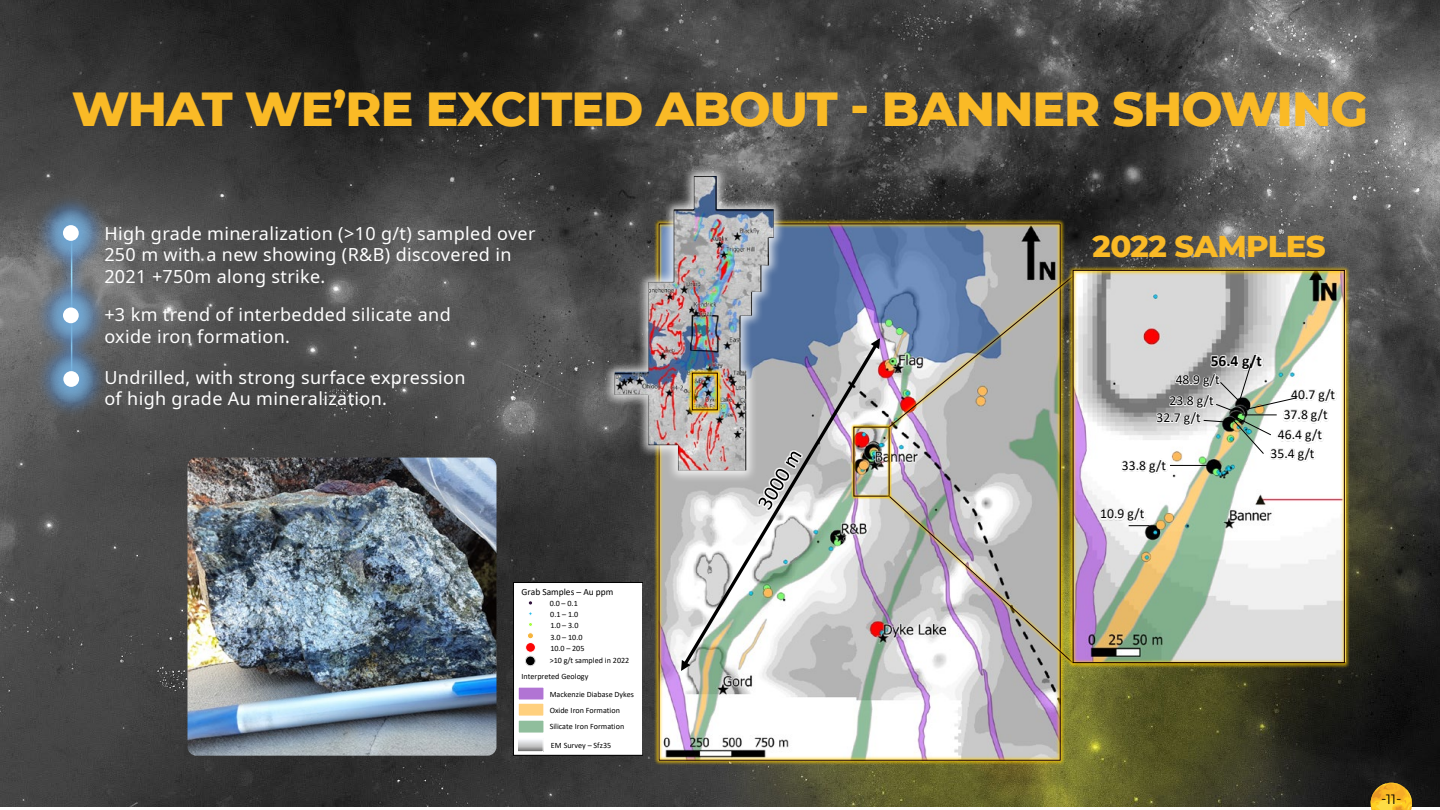
<style>
.page{position:relative;width:1440px;height:810px;background:#fff}
.page>*{position:absolute;margin:0;border:0;box-sizing:border-box;transform-origin:0 0}
.t1{font:800 48.75px "Montserrat";letter-spacing:-.02em;color:#faba26}
.t2{font:800 30.75px "Montserrat";letter-spacing:-.02em;color:#faba26}
.t3{font:18px/21.6px "Noto Sans";letter-spacing:.02em;color:#fff}
.t4{font:700 15.52px "Calibri";color:#000}
.t5{font:13.73px/20.4px "Calibri";letter-spacing:-.005em;color:#000;text-align:center}
.t6{font:13.5px "Montserrat";color:#000}
.t7{font:9.52px "Calibri";color:#000}
.t8{font:8.1px "Calibri";color:#000}
</style>
<div class="page">
<img style="left:0;top:0;width:1440px;height:807px">
<svg style="left:1371px;top:783px;width:41px;height:27px"></svg>
<div style="left:56px;top:219px;width:31px;height:178px;background:#4f81be;opacity:.6"></div>
<hr style="left:71px;top:233px;width:1px;height:150px;background:#99dbf8">
<div style="left:34px;top:194px;width:74px;height:78px;background:#4f81be;opacity:.6"></div>
<svg style="left:48px;top:208px;width:45px;height:49px"></svg>
<div style="left:49px;top:211px;width:44px;height:44px;background:#4f81be;opacity:.6"></div>
<div style="left:63px;top:225px;width:16px;height:16px;background:#fff;border-radius:50%"></div>
<div style="left:34px;top:276px;width:74px;height:79px;background:#4f81be;opacity:.6"></div>
<svg style="left:48px;top:291px;width:45px;height:49px"></svg>
<div style="left:49px;top:293px;width:44px;height:45px;background:#4f81be;opacity:.6"></div>
<div style="left:63px;top:308px;width:16px;height:15px;background:#fff;border-radius:50%"></div>
<div style="left:34px;top:340px;width:74px;height:78px;background:#4f81be;opacity:.6"></div>
<svg style="left:49px;top:355px;width:45px;height:49px"></svg>
<div style="left:49px;top:357px;width:45px;height:44px;background:#4f81be;opacity:.6"></div>
<div style="left:63px;top:371px;width:16px;height:16px;background:#fff;border-radius:50%"></div>
<img style="left:187px;top:458px;width:309px;height:298px">
<svg style="left:513px;top:582px;width:129px;height:174px"></svg>
<svg style="left:519px;top:741px;width:22px;height:9px"></svg>
<div style="left:517px;top:739px;width:26px;height:13px;border:1px solid #fff"></div>
<div style="left:525px;top:656px;width:10px;height:10px;background:#000;border-radius:50%"></div>
<div style="left:525px;top:656px;width:10px;height:10px;border:1px solid #d9d9d9;border-radius:50%"></div>
<div style="left:654px;top:219px;width:412px;height:547px;background:#fc0;opacity:.74"></div>
<div style="left:603px;top:164px;width:183px;height:318px;background:#fff;opacity:.8"></div>
<img style="left:615px;top:176px;width:159px;height:294px">
<svg style="left:687px;top:368px;width:36px;height:47px"></svg>
<div style="left:692px;top:373px;width:26px;height:37px;border:1px solid #190000"></div>
<img style="left:851px;top:424px;width:41px;height:75px">
<div style="left:885px;top:272px;width:192px;height:159px;background:#fc0;opacity:.61"></div>
<img style="left:888px;top:275px;width:180px;height:153px">
<div style="left:885px;top:492px;width:192px;height:175px;background:#fc0;opacity:.61"></div>
<svg style="left:888px;top:495px;width:180px;height:169px"></svg>
<div style="left:1068px;top:265px;width:282px;height:403px;background:#fc0;opacity:.74"></div>
<div style="left:1073px;top:270px;width:272px;height:393px;border:1px solid #190000"></div>
<h1 class="t1" style="left:72px;top:73px;width:1298px">WHAT WE’RE EXCITED ABOUT - BANNER SHOWING</h1>
<p class="t3" style="left:104px;top:223px;width:433px">High grade mineralization (&gt;10 g/t) sampled over<br>250 m with a new showing (R&amp;B) discovered in<br>2021 +750m along strike.</p>
<p class="t3" style="left:104px;top:305px;width:348px">+3 km trend of interbedded silicate and oxide iron formation.</p>
<p class="t3" style="left:104px;top:367px;width:363px">Undrilled, with strong surface expression of high grade Au mineralization.</p>
<p class="t7" style="left:522px;top:585px;width:93px">Grab Samples – Au ppm</p>
<p class="t8" style="left:550px;top:609px;width:30px">0.1 – 1.0</p>
<p class="t8" style="left:550px;top:631px;width:34px">3.0 – 10.0</p>
<p class="t8" style="left:550px;top:598px;width:30px">0.0 – 0.1</p>
<p class="t8" style="left:550px;top:620px;width:30px">1.0 – 3.0</p>
<p class="t8" style="left:550px;top:643px;width:36px">10.0 – 205</p>
<p class="t8" style="left:550px;top:655px;width:81px">&gt;10 g/t sampled in 2022</p>
<p class="t8" style="left:522px;top:671px;width:68px">Interpreted Geology</p>
<p class="t8" style="left:550px;top:689px;width:86px">Mackenzie Diabase Dykes</p>
<p class="t8" style="left:550px;top:705px;width:72px">Oxide Iron Formation</p>
<p class="t8" style="left:550px;top:721px;width:76px">Silicate Iron Formation</p>
<p class="t8" style="left:551px;top:739px;width:62px">EM Survey – Sfz35</p>
<h2 class="t2" style="left:1093px;top:224px;width:235px">2022 SAMPLES</h2>
<p class="t4" style="left:1211px;top:350px;width:53px">56.4 g/t</p>
<p class="t5" style="left:1170px;top:369px;width:52px;line-height:21.1px">48.9 g/t<br>23.8 g/t</p>
<p class="t5" style="left:1157px;top:407px;width:46px">32.7 g/t</p>
<p class="t5" style="left:1122px;top:455px;width:46px">33.8 g/t</p>
<p class="t5" style="left:1284px;top:384px;width:53px">40.7 g/t<br>37.8 g/t</p>
<p class="t5" style="left:1271px;top:425px;width:53px;line-height:18.8px">46.4 g/t<br>35.4 g/t</p>
<p class="t5" style="left:1100px;top:503px;width:46px">10.9 g/t</p>
<p class="t6" style="left:1381px;top:789px;width:22px">-11-</p>
</div>
